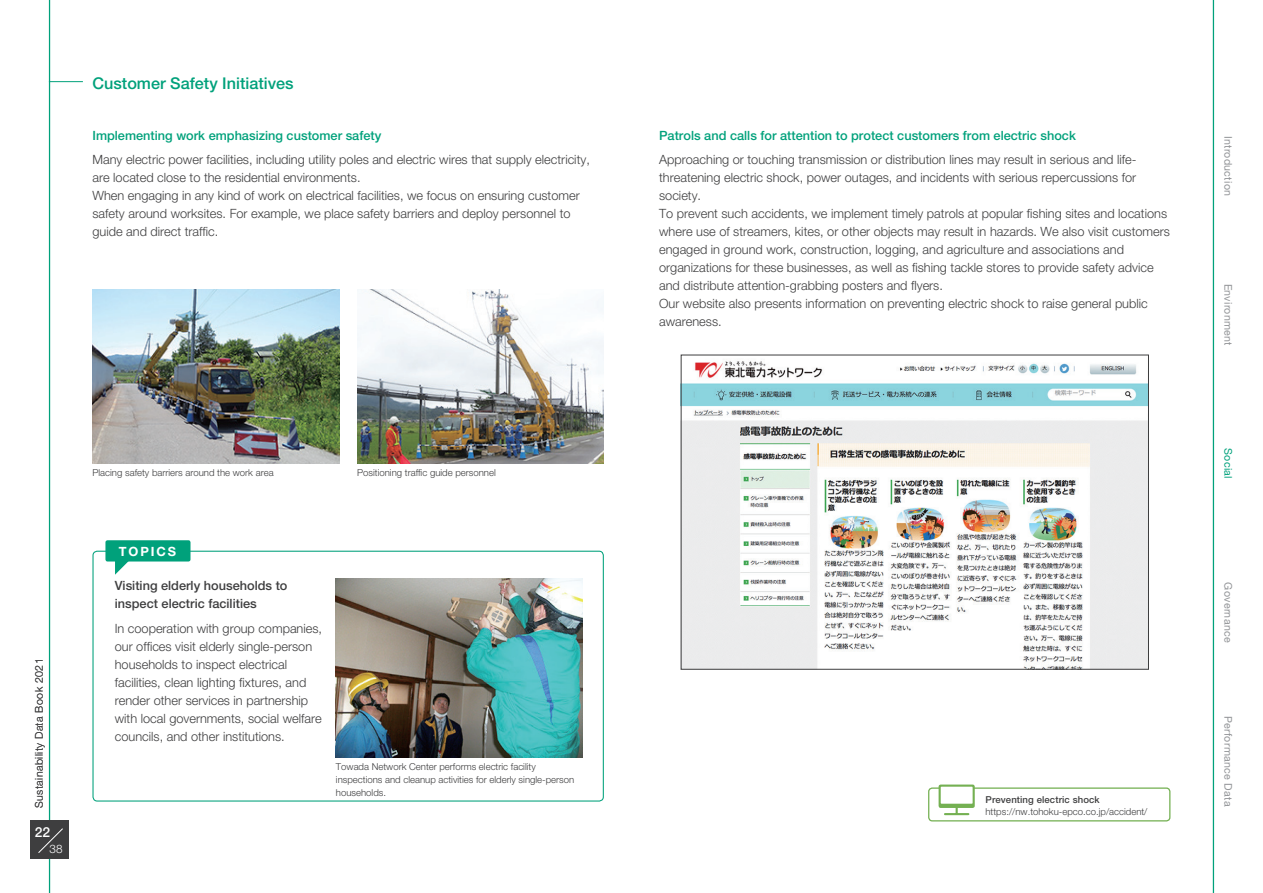
<style>
.page{position:relative;width:1263px;height:893px;background:#fff}
.page>*{position:absolute;margin:0;border:0;box-sizing:border-box;transform-origin:0 0}
.t1{font:500 16.2px "Helvetica Neue LT Pro";color:#00a17b}
.t2{font:500 13.8px "Helvetica Neue LT Pro";color:#fff}
.t3{font:300 12.75px/18px "Helvetica Neue LT Pro";color:#3e3e3f}
.t4{font:500 12.75px "Helvetica Neue LT Pro";color:#00a17b}
.t5{font:500 12.75px/18px "Helvetica Neue LT Pro";color:#3e3e3f}
.t6{font:700 12.75px "Helvetica Neue LT Pro";letter-spacing:.15em;color:#fff}
.t7{font:300 11.7px "Helvetica Neue LT Pro";color:#fff}
.t8{font:10.65px "Helvetica Neue LT Pro";letter-spacing:.025em;color:#939598}
.t9{font:300 10.65px "Helvetica Neue LT Pro";letter-spacing:.04em;color:#3e3e3f}
.t10{font:10.65px "Helvetica Neue LT Pro";letter-spacing:.025em;color:#00a17b}
.t11{font:300 9.6px/12.8px "Helvetica Neue LT Pro";color:#3e3e3f}
.t12{font:500 9.6px "Helvetica Neue LT Pro";letter-spacing:.01em;color:#3e3e3f}
</style>
<div class="page">
<img style="left:683px;top:361px;width:464px;height:306px">
<img style="left:92px;top:289px;width:247px;height:174px">
<img style="left:357px;top:289px;width:247px;height:174px">
<img style="left:336px;top:579px;width:247px;height:178px">
<div style="left:92px;top:551px;width:512px;height:250px;border:1px solid #00a17b;border-radius:4px"></div>
<div style="left:928px;top:787px;width:242px;height:34px;border:1px solid #74b052;border-radius:4px"></div>
<svg style="left:938px;top:784px;width:37px;height:24px"></svg>
<hr style="left:945px;top:813px;width:23px;height:2px;background:#74b052">
<svg style="left:955px;top:808px;width:3px;height:5px"></svg>
<div style="left:941px;top:787px;width:31px;height:17px;background:#fff"></div>
<div style="left:105px;top:540px;width:85px;height:21px;background:#00a17b;border-radius:2px"></div>
<svg style="left:115px;top:561px;width:17px;height:14px"></svg>
<hr style="left:49px;top:0;width:1px;height:893px;background:#00a17b">
<hr style="left:1213px;top:0;width:1px;height:893px;background:#00a17b">
<div style="left:31px;top:821px;width:38px;height:38px;background:#3e3e3f"></div>
<svg style="left:38px;top:828px;width:25px;height:25px"></svg>
<hr style="left:49px;top:81px;width:34px;height:1px;background:#00a17b">
<p class="t1" style="left:92px;top:74px;width:203px">Customer Safety Initiatives</p>
<p class="t4" style="left:92px;top:127px;width:290px">Implementing work emphasizing customer safety</p>
<p class="t3" style="left:92px;top:150px;width:499px">Many electric power facilities, including utility poles and electric wires that supply electricity, are located close to the residential environments.<br>When engaging in any kind of work on electrical facilities, we focus on ensuring customer safety around worksites. For example, we place safety barriers and deploy personnel to guide and direct traffic.</p>
<p class="t9" style="left:33px;top:808px;width:151px;rotate:-90deg">Sustainability Data Book 2021</p>
<p class="t2" style="left:35px;top:824px;width:17px">22</p>
<p class="t7" style="left:50px;top:842px;width:15px">38</p>
<p class="t11" style="left:92px;top:466px;width:183px">Placing safety barriers around the work area</p>
<p class="t11" style="left:357px;top:466px;width:140px">Positioning traffic guide personnel</p>
<p class="t6" style="left:119px;top:544px;width:59px">TOPICS</p>
<p class="t5" style="left:115px;top:576px;width:174px">Visiting elderly households to inspect electric facilities</p>
<p class="t3" style="left:115px;top:619px;width:209px">In cooperation with group companies, our offices visit elderly single-person households to inspect electrical facilities, clean lighting fixtures, and render other services in partnership with local governments, social welfare councils, and other institutions.</p>
<p class="t11" style="left:336px;top:760px;width:240px">Towada Network Center performs electric facility inspections and cleanup activities for elderly single-person households.</p>
<p class="t4" style="left:659px;top:127px;width:418px">Patrols and calls for attention to protect customers from electric shock</p>
<p class="t3" style="left:659px;top:150px;width:479px">Approaching or touching transmission or distribution lines may result in serious and life-</p>
<p class="t3" style="left:659px;top:186px;width:512px">society.<br>To prevent such accidents, we implement timely patrols at popular fishing sites and locations where use of streamers, kites, or other objects may result in hazards. We also visit customers engaged in ground work, construction, logging, and agriculture and associations and organizations for these businesses, as well as fishing tackle stores to provide safety advice and distribute attention-grabbing posters and flyers.<br>Our website also presents information on preventing electric shock to raise general public awareness.</p>
<p class="t3" style="left:659px;top:168px;width:479px">threatening electric shock, power outages, and incidents with serious repercussions for</p>
<p class="t12" style="left:985px;top:794px;width:116px">Preventing electric shock</p>
<p class="t11" style="left:985px;top:805px;width:163px">https://nw.tohoku-epco.co j p. /accident/</p>
<p class="t8" style="left:1234px;top:136px;width:62px;rotate:90deg">Introduction</p>
<p class="t8" style="left:1234px;top:283px;width:64px;rotate:90deg">Environment</p>
<p class="t10" style="left:1234px;top:448px;width:32px;rotate:90deg">Social</p>
<p class="t8" style="left:1234px;top:582px;width:62px;rotate:90deg">Governance</p>
<p class="t8" style="left:1234px;top:716px;width:92px;rotate:90deg">Performance Data</p>
</div>
